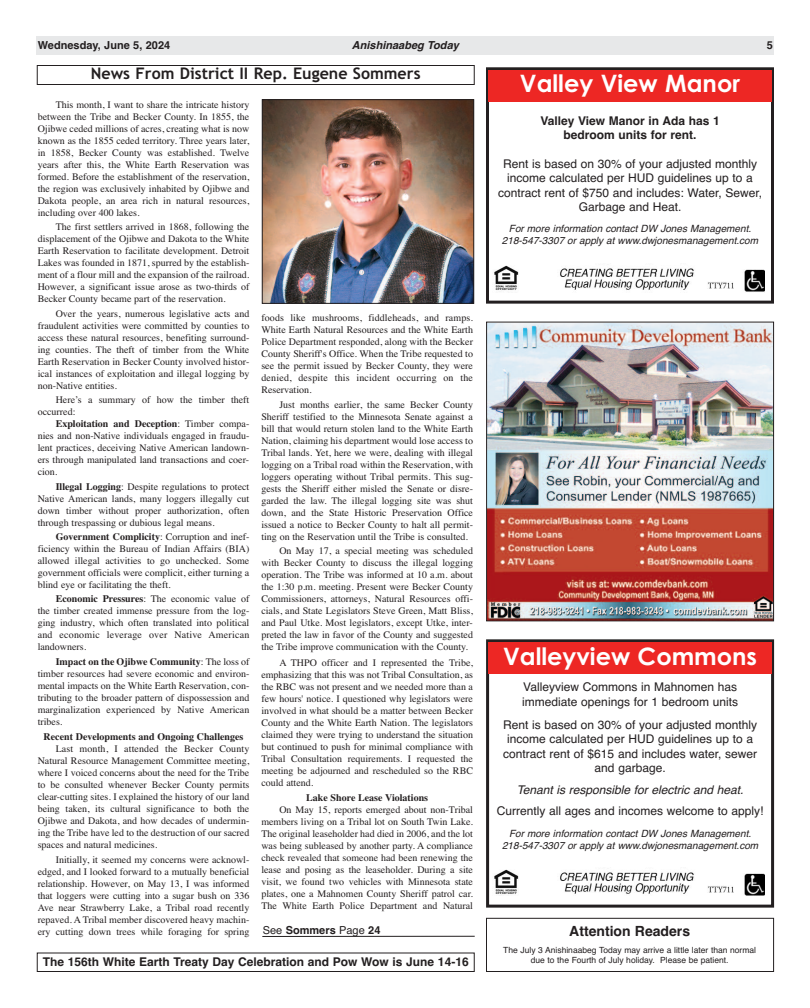
<style>
.page{position:relative;width:810px;height:1008px;background:#fff}
.page>*{position:absolute;margin:0;border:0;box-sizing:border-box;transform-origin:0 0}
.t1{font:700 24px "Century Gothic";color:#fff}
.t2{font:700 16px "Trebuchet MS";color:#231f20}
.t3{font:700 14px "Helvetica";color:#231f20}
.t4{font:12px/14.4px "Helvetica";color:#231f20;text-align:center}
.t5{font:700 12px/14.4px "Helvetica";color:#231f20;text-align:center}
.t6{font:italic 12px "Helvetica";color:#231f20}
.t7{font:700 11px "Helvetica";color:#231f20}
.t8{font:italic 700 11px "Helvetica";color:#231f20}
.t9{font:10px/12px "Times";color:#231f20;text-align:justify}
.t10{font:italic 10px/12px "Helvetica";color:#231f20;text-align:center}
.t11{font:700 10px "Times";color:#231f20}
.t12{font:8.5px/10.2px "Helvetica";color:#231f20;text-align:center}
.s1{font-weight:700}
.s2{font-weight:400}
</style>
<div class="page">
<div style="left:37px;top:36px;width:737px;height:20px;background:#e7e8e9"></div>
<div style="left:37px;top:65px;width:438px;height:20px;border:1px solid #231f20"></div>
<img style="left:264px;top:101px;width:208px;height:201px">
<div style="left:262px;top:99px;width:212px;height:205px;border:1px solid #231f20"></div>
<hr style="left:262px;top:936px;width:213px;height:1px;background:#231f20">
<div style="left:486px;top:639px;width:288px;height:269px;border:3px solid #231f20"></div>
<div style="left:489px;top:642px;width:283px;height:32px;background:#ed2724"></div>
<img style="left:494px;top:869px;width:271px;height:27px">
<img style="left:488px;top:324px;width:284px;height:295px">
<div style="left:486px;top:322px;width:288px;height:299px;border:1px solid #231f20"></div>
<div style="left:37px;top:952px;width:438px;height:20px;border:1px solid #231f20"></div>
<div style="left:486px;top:67px;width:288px;height:237px;border:3px solid #231f20"></div>
<div style="left:488px;top:70px;width:284px;height:32px;background:#ed2724"></div>
<img style="left:494px;top:265px;width:271px;height:27px">
<div style="left:486px;top:918px;width:288px;height:54px;border:1px solid #231f20"></div>
<p class="t7" style="left:38px;top:39px;width:134px">Wednesday, June 5, 2024</p>
<p class="t8" style="left:352px;top:39px;width:109px">Anishinaabeg Today</p>
<p class="t7" style="left:767px;top:39px;width:8px">5</p>
<h2 class="t2" style="left:91px;top:64px;width:331px">News From District II Rep. Eugene Sommers</h2>
<p class="t9" style="left:38px;top:98px;width:213px;text-indent:18px">This month, I want to share the intricate history between the Tribe and Becker County. In 1855, the Ojibwe ceded millions of acres, creating what is now known as the 1855 ceded territory. Three years later, in 1858, Becker County was established. Twelve years after this, the White Earth Reservation was formed. Before the establishment of the reservation, the region was exclusively inhabited by Ojibwe and Dakota people, an area rich in natural resources, including over 400 lakes.</p>
<p class="t9" style="left:38px;top:221px;width:213px;text-indent:18px">The first settlers arrived in 1868, following the displacement of the Ojibwe and Dakota to the White Earth Reservation to facilitate development. Detroit Lakes was founded in 1871, spurred by the establish&shy;ment of a flour mill and the expansion of the railroad.<br>However, a significant issue arose as two-thirds of Becker County became part of the reservation.</p>
<p class="t9" style="left:38px;top:307px;width:213px;text-indent:18px">Over the years, numerous legislative acts and fraudulent activities were committed by counties to access these natural resources, benefiting surround&shy;ing counties. The theft of timber from the White Earth Reservation in Becker County involved histor&shy;ical instances of exploitation and illegal logging by non-Native entities.</p>
<p class="t9" style="left:38px;top:394px;width:213px;text-indent:18px">Here’s a summary of how the timber theft occurred:</p>
<p class="t9" style="left:38px;top:418px;width:213px;text-indent:18px"><span class="s1">Exploitation and Deception</span>: Timber compa&shy;nies and non-Native individuals engaged in fraudu&shy;lent practices, deceiving Native American landown&shy;ers through manipulated land transactions and coer&shy;cion.</p>
<p class="t9" style="left:38px;top:480px;width:213px;text-indent:18px"><span class="s1">Illegal Logging</span>: Despite regulations to protect Native American lands, many loggers illegally cut down timber without proper authorization, often through trespassing or dubious legal means.</p>
<p class="t9" style="left:38px;top:530px;width:213px;text-indent:18px"><span class="s1">Government Complicity</span>: Corruption and inef&shy;ficiency within the Bureau of Indian Affairs (BIA) allowed illegal activities to go unchecked. Some government officials were complicit, either turning a blind eye or facilitating the theft.</p>
<p class="t9" style="left:38px;top:593px;width:213px;text-indent:18px"><span class="s1">Economic Pressures</span>: The economic value of the timber created immense pressure from the log&shy;ging industry, which often translated into political and economic leverage over Native American landowners.</p>
<p class="t9" style="left:38px;top:655px;width:213px;text-indent:18px"><span class="s1">Impact on the Ojibwe Community</span>: The loss of timber resources had severe economic and environ&shy;mental impacts on the White Earth Reservation, con&shy;tributing to the broader pattern of dispossession and marginalization experienced by Native American tribes.</p>
<p class="t11" style="left:44px;top:731px;width:201px">Recent Developments and Ongoing Challenges</p>
<p class="t9" style="left:38px;top:743px;width:213px;text-indent:18px">Last month, I attended the Becker County Natural Resource Management Committee meeting, where I voiced concerns about the need for the Tribe to be consulted whenever Becker County permits clear-cutting sites. I explained the history of our land being taken, its cultural significance to both the Ojibwe and Dakota, and how decades of undermin&shy;ing the Tribe have led to the destruction of our sacred spaces and natural medicines.</p>
<p class="t9" style="left:38px;top:853px;width:213px;text-indent:18px">Initially, it seemed my concerns were acknowl&shy;edged, and I looked forward to a mutually beneficial relationship. However, on May 13, I was informed that loggers were cutting into a sugar bush on 336<br>Ave near Strawberry Lake, a Tribal road recently repaved. A Tribal member discovered heavy machin&shy;ery cutting down trees while foraging for spring</p>
<p class="t9" style="left:261px;top:312px;width:213px">foods like mushrooms, fiddleheads, and ramps.<br>White Earth Natural Resources and the White Earth Police Department responded, along with the Becker County Sheriff's Office. When the Tribe requested to see the permit issued by Becker County, they were denied, despite this incident occurring on the Reservation.</p>
<p class="t9" style="left:261px;top:398px;width:213px;text-indent:18px">Just months earlier, the same Becker County Sheriff testified to the Minnesota Senate against a bill that would return stolen land to the White Earth Nation, claiming his department would lose access to Tribal lands. Yet, here we were, dealing with illegal logging on a Tribal road within the Reservation, with loggers operating without Tribal permits. This sug&shy;gests the Sheriff either misled the Senate or disre&shy;garded the law. The illegal logging site was shut down, and the State Historic Preservation Office issued a notice to Becker County to halt all permit&shy;ting on the Reservation until the Tribe is consulted.</p>
<p class="t9" style="left:261px;top:544px;width:213px;text-indent:18px">On May 17, a special meeting was scheduled with Becker County to discuss the illegal logging operation. The Tribe was informed at 10 a.m. about the 1:30 p.m. meeting. Present were Becker County Commissioners, attorneys, Natural Resources offi&shy;cials, and State Legislators Steve Green, Matt Bliss, and Paul Utke. Most legislators, except Utke, inter&shy;preted the law in favor of the County and suggested the Tribe improve communication with the County.</p>
<p class="t9" style="left:261px;top:656px;width:213px;text-indent:18px">A THPO officer and I represented the Tribe, emphasizing that this was not Tribal Consultation, as the RBC was not present and we needed more than a few hours' notice. I questioned why legislators were involved in what should be a matter between Becker County and the White Earth Nation. The legislators claimed they were trying to understand the situation but continued to push for minimal compliance with Tribal Consultation requirements. I requested the meeting be adjourned and rescheduled so the RBC could attend.</p>
<p class="t11" style="left:306px;top:792px;width:123px">Lake Shore Lease Violations</p>
<p class="t9" style="left:261px;top:804px;width:213px;text-indent:18px">On May 15, reports emerged about non-Tribal members living on a Tribal lot on South Twin Lake.<br>The original leaseholder had died in 2006, and the lot was being subleased by another party. A compliance check revealed that someone had been renewing the lease and posing as the leaseholder. During a site visit, we found two vehicles with Minnesota state plates, one a Mahnomen County Sheriff patrol car.<br>The White Earth Police Department and Natural</p>
<p class="t7" style="left:263px;top:924px;width:119px"><span class="s2">See</span> Sommers <span class="s2">Page</span> 24</p>
<p class="t5" style="left:43px;top:954px;width:427px">The 156th White Earth Treaty Day Celebration and Pow Wow is June 14-16</p>
<h1 class="t1" style="left:520px;top:70px;width:222px">Valley View Manor</h1>
<p class="t5" style="left:540px;top:113px;width:181px">Valley View Manor in Ada has 1 bedroom units for rent.</p>
<p class="t4" style="left:498px;top:157px;width:266px">Rent is based on 30% of your adjusted monthly income calculated per HUD guidelines up to a contract rent of $750 and includes: Water, Sewer, Garbage and Heat.</p>
<p class="t10" style="left:502px;top:223px;width:258px">For more information contact DW Jones Management.<br>218-547-3307 or apply at www.dwjonesmanagement.com</p>
<h1 class="t1" style="left:503px;top:642px;width:256px">Valleyview Commons</h1>
<p class="t4" style="left:522px;top:679px;width:217px;line-height:15.1px;text-align:left">Valleyview Commons in Mahnomen has immediate openings for 1 bedroom units</p>
<p class="t4" style="left:503px;top:718px;width:256px">Rent is based on 30% of your adjusted monthly income calculated per HUD guidelines up to a contract rent of $615 and includes water, sewer and garbage.</p>
<p class="t6" style="left:517px;top:783px;width:228px">Tenant is responsible for electric and heat.</p>
<p class="t4" style="left:497px;top:804px;width:268px">Currently all ages and incomes welcome to apply!</p>
<p class="t10" style="left:502px;top:827px;width:258px">For more information contact DW Jones Management.<br>218-547-3307 or apply at www.dwjonesmanagement.com</p>
<h3 class="t3" style="left:569px;top:923px;width:122px">Attention Readers</h3>
<p class="t12" style="left:503px;top:945px;width:254px">The July 3 Anishinaabeg Today may arrive a little later than normal due to the Fourth of July holiday. Please be patient.</p>
</div>
